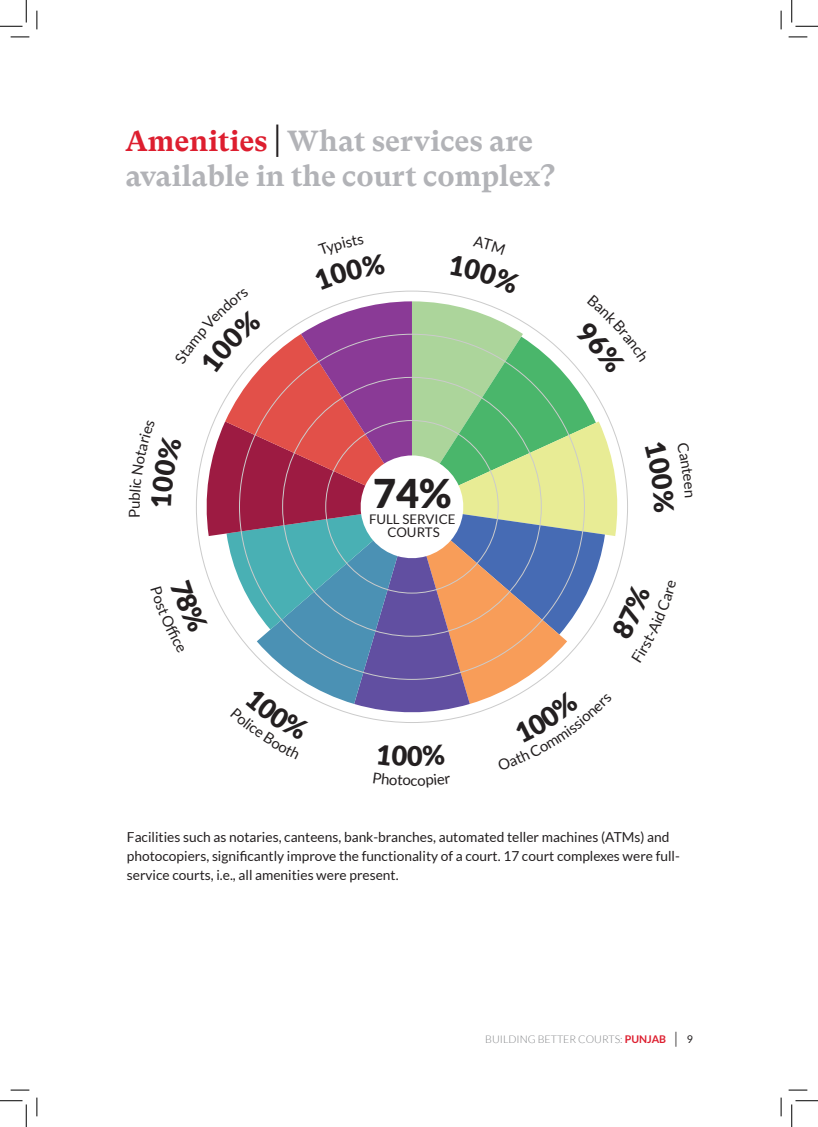
<style>
.page{position:relative;width:818px;height:1127px;background:#fff}
.page>*{position:absolute;margin:0;border:0;box-sizing:border-box;transform-origin:0 0}
.t1{font:900 39.62px "Lato";color:#231f20}
.t2{font:700 28.75px/35px "GT Super Text";color:#b2b3b7}
.t3{font:13.75px/18.8px "Lato";color:#231f20}
.t4{font:13.25px/12.9px "Lato";color:#231f20;text-align:center}
.t5{font:300 10.62px "Lato";color:#808285}
.s1{color:#dd1e2f}
.s2{font-family:"Lato";font-weight:400;font-size:34.5px;color:#231f20}
.s3{font-weight:700;color:#dd1e2f}
.s4{font-weight:400;font-size:16px;color:#231f20}
.s5{font-weight:400;color:#231f20}
</style>
<div class="page">
<svg style="left:11px;top:36px;width:18px;height:2px"></svg>
<svg style="left:788px;top:36px;width:19px;height:2px"></svg>
<svg style="left:11px;top:1089px;width:18px;height:1px"></svg>
<svg style="left:788px;top:1089px;width:19px;height:1px"></svg>
<svg style="left:36px;top:11px;width:2px;height:18px"></svg>
<svg style="left:36px;top:1097px;width:2px;height:18px"></svg>
<svg style="left:780px;top:11px;width:2px;height:18px"></svg>
<svg style="left:780px;top:1097px;width:2px;height:18px"></svg>
<svg style="left:0;top:0;width:27px;height:27px"></svg>
<svg style="left:0;top:1100px;width:27px;height:26px"></svg>
<svg style="left:791px;top:0;width:27px;height:27px"></svg>
<svg style="left:791px;top:1100px;width:27px;height:26px"></svg>
<svg style="left:196px;top:290px;width:432px;height:433px"></svg>
<h2 class="t2" style="left:125px;top:124px;width:431px"><span class="s1">Amenities</span> <span class="s2">|</span> What services are available in the court complex?</h2>
<h1 class="t1" style="left:373px;top:470px;width:80px">74%</h1>
<p class="t4" style="left:369px;top:513px;width:88px">FULL SERVICE<br>COURTS</p>
<p class="t3" style="left:127px;top:827px;width:554px">Facilities such as notaries, canteens, bank-branches, automated teller machines (ATMs) and photocopiers, significantly improve the functionality of a court. 17 court complexes were full&shy;service courts, i.e., all amenities were present.</p>
<p class="t5" style="left:485px;top:1032px;width:209px">BUILDING BETTER COURTS: <span class="s3">PUNJAB</span> <span class="s4">|</span> <span class="s5">9</span></p>
</div>
